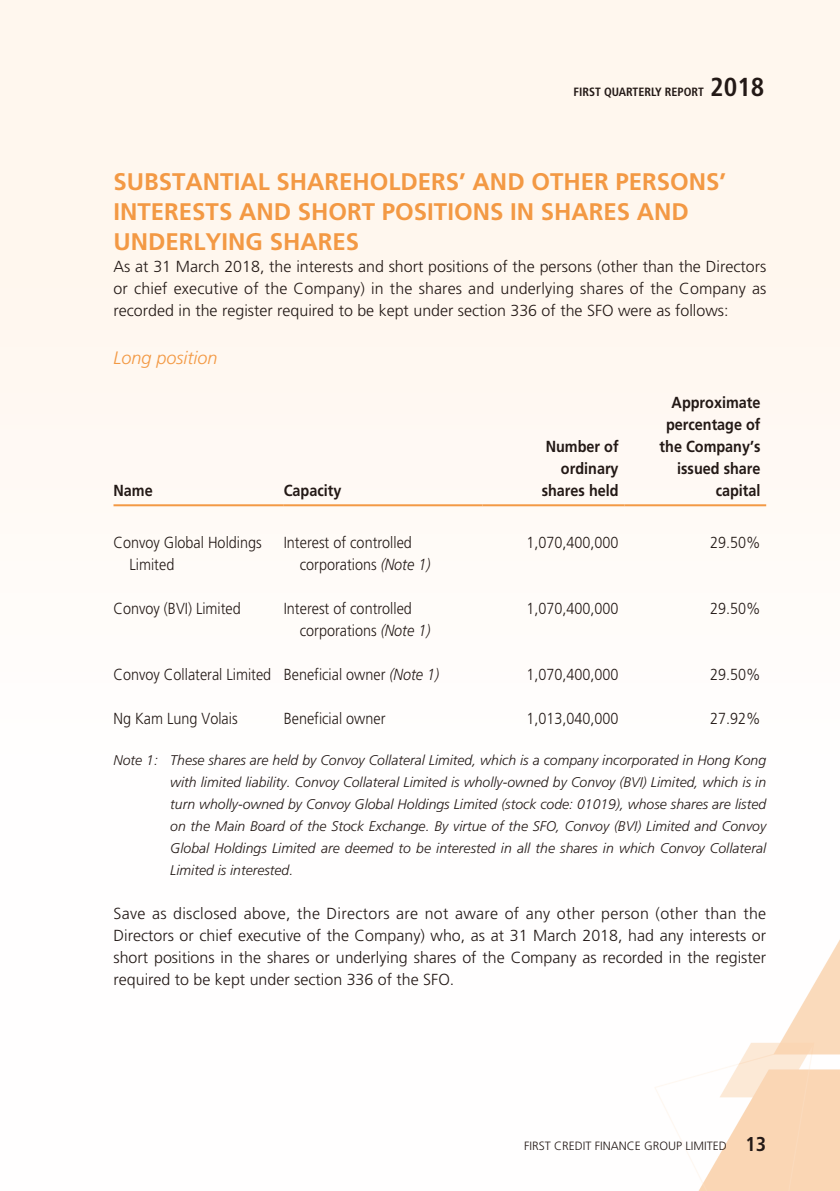
<style>
.page{position:relative;width:840px;height:1191px;background:#fff}
.page>*{position:absolute;margin:0;border:0;box-sizing:border-box;transform-origin:0 0}
.t1{font:700 24px/30px "Frutiger LT Std";color:#f39944}
.t2{font:italic 300 18px "Frutiger LT Std";color:#f39944}
.t3{font:300 16px/22px "Frutiger LT Std";color:#231916;text-align:justify}
.t4{font:300 16px/22px "Frutiger LT Std";color:#231916;scale:.9 1}
.t5{font:700 16px/22px "Frutiger LT Std";color:#231916;text-align:right;scale:.9 1}
.t6{font:italic 300 14px/22px "Frutiger LT Std";color:#231916;text-align:justify}
.t7{font:300 12px "Frutiger LT Std";color:#231916}
.t8{font:700 condensed 12px "Frutiger LT Std";color:#231916}
.s1{font-size:26px}
.s2{font-style:italic}
.s3{font-weight:700;font-stretch:condensed;font-size:20px}
</style>
<div class="page">
<img style="left:0;top:0;width:839px;height:1191px">
<hr style="left:113px;top:504px;width:170px;height:2px;background:#f39944">
<hr style="left:283px;top:504px;width:199px;height:2px;background:#f39944">
<hr style="left:482px;top:504px;width:142px;height:2px;background:#f39944">
<hr style="left:624px;top:504px;width:141px;height:2px;background:#f39944">
<p class="t8" style="left:573px;top:85px;width:192px">FIRST QUARTERLY REPORT <span class="s1">2018</span></p>
<h1 class="t1" style="left:113px;top:167px;width:614px">SUBSTANTIAL SHAREHOLDERS’ AND OTHER PERSONS’<br>INTERESTS AND SHORT POSITIONS IN SHARES AND<br>UNDERLYING SHARES</h1>
<p class="t3" style="left:113px;top:256px;width:654px">As at 31 March 2018, the interests and short positions of the persons (other than the Directors or chief executive of the Company) in the shares and underlying shares of the Company as recorded in the register required to be kept under section 336 of the SFO were as follows:</p>
<p class="t2" style="left:113px;top:347px;width:106px">Long position</p>
<p class="t5" style="left:113px;top:480px;width:45px">Name</p>
<p class="t5" style="left:283px;top:480px;width:66px">Capacity</p>
<p class="t5" style="left:541px;top:436px;width:87px">Number of ordinary shares held</p>
<p class="t5" style="left:659px;top:392px;width:114px">Approximate percentage of the Company’s issued share capital</p>
<p class="t4" style="left:129px;top:531px;width:148px;text-indent:-16px">Convoy Global Holdings<br>Limited</p>
<p class="t4" style="left:299px;top:531px;width:146px;text-indent:-16px">Interest of controlled corporations <span class="s2">(Note 1)</span></p>
<p class="t4" style="left:526px;top:531px;width:104px">1,070,400,000</p>
<p class="t4" style="left:709px;top:531px;width:58px">29.50%</p>
<p class="t4" style="left:113px;top:597px;width:143px">Convoy (BVI) Limited</p>
<p class="t4" style="left:299px;top:597px;width:146px;text-indent:-16px">Interest of controlled corporations <span class="s2">(Note 1)</span></p>
<p class="t4" style="left:526px;top:597px;width:104px">1,070,400,000</p>
<p class="t4" style="left:709px;top:597px;width:58px">29.50%</p>
<p class="t4" style="left:113px;top:663px;width:363px">Convoy Collateral Limited Beneficial owner <span class="s2">(Note 1)</span></p>
<p class="t4" style="left:526px;top:663px;width:104px">1,070,400,000</p>
<p class="t4" style="left:709px;top:663px;width:58px">29.50%</p>
<p class="t4" style="left:113px;top:707px;width:139px">Ng Kam Lung Volais</p>
<p class="t4" style="left:283px;top:707px;width:114px">Beneficial owner</p>
<p class="t4" style="left:526px;top:707px;width:104px">1,013,040,000</p>
<p class="t4" style="left:709px;top:707px;width:58px">27.92%</p>
<p class="t6" style="left:170px;top:749px;width:597px;text-indent:-57px">Note 1: These shares are held by Convoy Collateral Limited, which is a company incorporated in Hong Kong with limited liability. Convoy Collateral Limited is wholly-owned by Convoy (BVI) Limited, which is in turn wholly-owned by Convoy Global Holdings Limited (stock code: 01019), whose shares are listed on the Main Board of the Stock Exchange. By virtue of the SFO, Convoy (BVI) Limited and Convoy Global Holdings Limited are deemed to be interested in all the shares in which Convoy Collateral Limited is interested.</p>
<p class="t3" style="left:113px;top:902px;width:653px">Save as disclosed above, the Directors are not aware of any other person (other than the Directors or chief executive of the Company) who, as at 31 March 2018, had any interests or short positions in the shares or underlying shares of the Company as recorded in the register required to be kept under section 336 of the SFO.</p>
<p class="t7" style="left:523px;top:1139px;width:243px">FIRST CREDIT FINANCE GROUP LIMITED <span class="s3">13</span></p>
</div>
